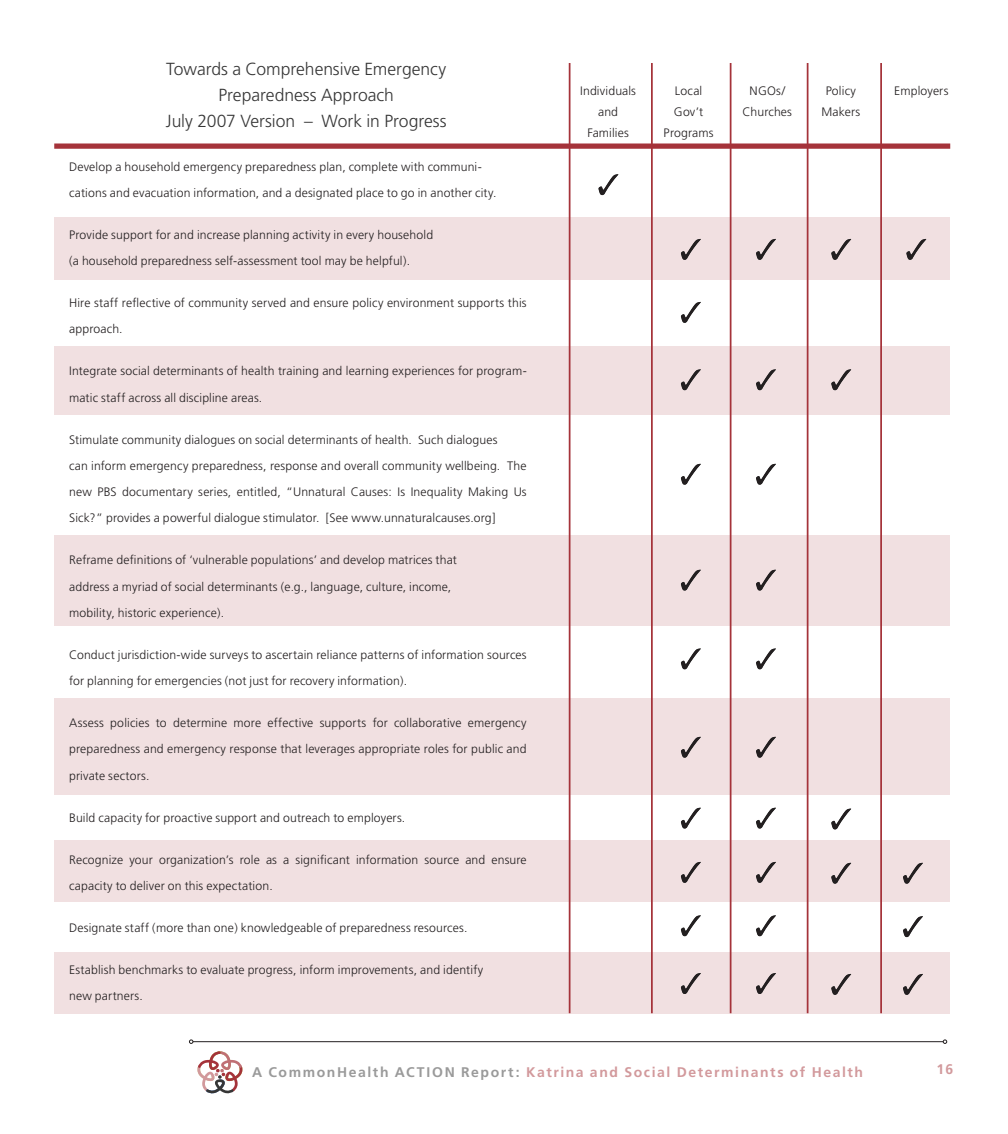
<style>
.page{position:relative;width:1008px;height:1134px;background:#fff}
.page>*{position:absolute;margin:0;border:0;box-sizing:border-box;transform-origin:0 0}
.body{font:300 17.5px "Frutiger";color:#363636}
.t1{font:700 14px "Frutiger";letter-spacing:.11em;color:#d2999c}
.body-2{font:300 12.25px/26.2px "Frutiger";letter-spacing:.01em;color:#231f20}
.s1{color:#9a9a9a}
</style>
<div class="page">
<hr style="left:193px;top:1041px;width:750px;height:1px;background:#231f20">
<svg style="left:189px;top:1040px;width:4px;height:4px"></svg>
<svg style="left:943px;top:1040px;width:4px;height:4px"></svg>
<svg style="left:197px;top:1051px;width:46px;height:43px"></svg>
<div style="left:54px;top:952px;width:896px;height:61px;background:#f1e0e1"></div>
<div style="left:54px;top:698px;width:896px;height:96px;background:#f1e0e1"></div>
<div style="left:54px;top:535px;width:896px;height:91px;background:#f1e0e1"></div>
<div style="left:54px;top:840px;width:896px;height:61px;background:#f1e0e1"></div>
<div style="left:54px;top:346px;width:896px;height:69px;background:#f1e0e1"></div>
<div style="left:54px;top:217px;width:896px;height:63px;background:#f1e0e1"></div>
<div style="left:54px;top:143px;width:896px;height:6px;background:#a5333a"></div>
<hr style="left:569px;top:63px;width:1px;height:950px;background:#a5333a">
<hr style="left:651px;top:63px;width:2px;height:950px;background:#a5333a">
<hr style="left:730px;top:63px;width:2px;height:950px;background:#a5333a">
<hr style="left:807px;top:63px;width:1px;height:950px;background:#a5333a">
<hr style="left:880px;top:63px;width:2px;height:950px;background:#a5333a">
<svg style="left:598px;top:174px;width:20px;height:21px"></svg>
<svg style="left:681px;top:239px;width:20px;height:21px"></svg>
<svg style="left:756px;top:239px;width:20px;height:21px"></svg>
<svg style="left:831px;top:239px;width:20px;height:21px"></svg>
<svg style="left:906px;top:239px;width:20px;height:21px"></svg>
<svg style="left:681px;top:302px;width:20px;height:21px"></svg>
<svg style="left:681px;top:369px;width:20px;height:21px"></svg>
<svg style="left:756px;top:369px;width:20px;height:21px"></svg>
<svg style="left:831px;top:369px;width:20px;height:21px"></svg>
<svg style="left:681px;top:464px;width:20px;height:21px"></svg>
<svg style="left:756px;top:464px;width:20px;height:21px"></svg>
<svg style="left:681px;top:570px;width:20px;height:21px"></svg>
<svg style="left:756px;top:570px;width:20px;height:21px"></svg>
<svg style="left:681px;top:648px;width:20px;height:21px"></svg>
<svg style="left:756px;top:648px;width:20px;height:21px"></svg>
<svg style="left:681px;top:737px;width:20px;height:21px"></svg>
<svg style="left:756px;top:737px;width:20px;height:21px"></svg>
<svg style="left:681px;top:808px;width:20px;height:21px"></svg>
<svg style="left:756px;top:808px;width:20px;height:21px"></svg>
<svg style="left:831px;top:808px;width:20px;height:22px"></svg>
<svg style="left:681px;top:862px;width:20px;height:21px"></svg>
<svg style="left:756px;top:862px;width:20px;height:21px"></svg>
<svg style="left:831px;top:863px;width:20px;height:21px"></svg>
<svg style="left:903px;top:863px;width:20px;height:21px"></svg>
<svg style="left:681px;top:915px;width:20px;height:21px"></svg>
<svg style="left:756px;top:915px;width:20px;height:21px"></svg>
<svg style="left:903px;top:916px;width:20px;height:21px"></svg>
<svg style="left:681px;top:973px;width:20px;height:21px"></svg>
<svg style="left:756px;top:973px;width:20px;height:21px"></svg>
<svg style="left:831px;top:974px;width:20px;height:21px"></svg>
<svg style="left:903px;top:974px;width:20px;height:21px"></svg>
<p class="body" style="left:166px;top:59px;width:282px">Towards a Comprehensive Emergency</p>
<p class="body" style="left:218px;top:85px;width:177px">Preparedness Approach</p>
<p class="body" style="left:166px;top:112px;width:282px">July 2007 Version – Work in Progress</p>
<p class="body-2" style="left:69px;top:153px;width:414px">Develop a household emergency preparedness plan, complete with communi-</p>
<p class="body-2" style="left:69px;top:179px;width:429px">cations and evacuation information, and a designated place to go in another city.</p>
<p class="body-2" style="left:69px;top:221px;width:366px">Provide support for and increase planning activity in every household</p>
<p class="body-2" style="left:69px;top:248px;width:343px">(a household preparedness self-assessment tool may be helpful).</p>
<p class="body-2" style="left:69px;top:290px;width:459px">Hire staff reflective of community served and ensure policy environment supports this approach.</p>
<p class="body-2" style="left:69px;top:358px;width:459px">Integrate social determinants of health training and learning experiences for program&shy;matic staff across all discipline areas.</p>
<p class="body-2" style="left:69px;top:426px;width:430px">Stimulate community dialogues on social determinants of health. Such dialogues</p>
<p class="body-2" style="left:69px;top:452px;width:459px;text-align:justify">can inform emergency preparedness, response and overall community wellbeing. The new PBS documentary series, entitled, “Unnatural Causes: Is Inequality Making Us Sick?” provides a powerful dialogue stimulator. [See www.unnaturalcauses.org]</p>
<p class="body-2" style="left:69px;top:547px;width:389px">Reframe definitions of ‘vulnerable populations’ and develop matrices that</p>
<p class="body-2" style="left:69px;top:573px;width:384px">address a myriad of social determinants (e.g., language, culture, income,</p>
<p class="body-2" style="left:69px;top:599px;width:157px">mobility, historic experience).</p>
<p class="body-2" style="left:69px;top:641px;width:459px">Conduct jurisdiction-wide surveys to ascertain reliance patterns of information sources for planning for emergencies (not just for recovery information).</p>
<p class="body-2" style="left:69px;top:710px;width:459px;text-align:justify">Assess policies to determine more effective supports for collaborative emergency preparedness and emergency response that leverages appropriate roles for public and private sectors.</p>
<p class="body-2" style="left:69px;top:804px;width:338px">Build capacity for proactive support and outreach to employers.</p>
<p class="body-2" style="left:69px;top:846px;width:459px">Recognize your organization’s role as a significant information source and ensure capacity to deliver on this expectation.</p>
<p class="body-2" style="left:69px;top:914px;width:400px">Designate staff (more than one) knowledgeable of preparedness resources.</p>
<p class="body-2" style="left:69px;top:956px;width:416px">Establish benchmarks to evaluate progress, inform improvements, and identify</p>
<p class="body-2" style="left:69px;top:983px;width:75px">new partners.</p>
<p class="body-2" style="left:580px;top:78px;width:57px">Individuals</p>
<p class="body-2" style="left:598px;top:99px;width:21px">and</p>
<p class="body-2" style="left:587px;top:120px;width:43px">Families</p>
<p class="body-2" style="left:675px;top:78px;width:29px">Local</p>
<p class="body-2" style="left:674px;top:99px;width:31px">Gov’t</p>
<p class="body-2" style="left:664px;top:120px;width:51px">Programs</p>
<p class="body-2" style="left:750px;top:78px;width:37px">NGOs/</p>
<p class="body-2" style="left:743px;top:99px;width:51px">Churches</p>
<p class="body-2" style="left:826px;top:78px;width:32px">Policy</p>
<p class="body-2" style="left:822px;top:99px;width:40px">Makers</p>
<p class="body-2" style="left:894px;top:78px;width:56px">Employers</p>
<p class="t1" style="left:252px;top:1064px;width:613px"><span class="s1">A CommonHealth ACTION Report:</span> Katrina and Social Determinants of Health</p>
<p class="t1" style="left:937px;top:1061px;width:17px">16</p>
</div>
